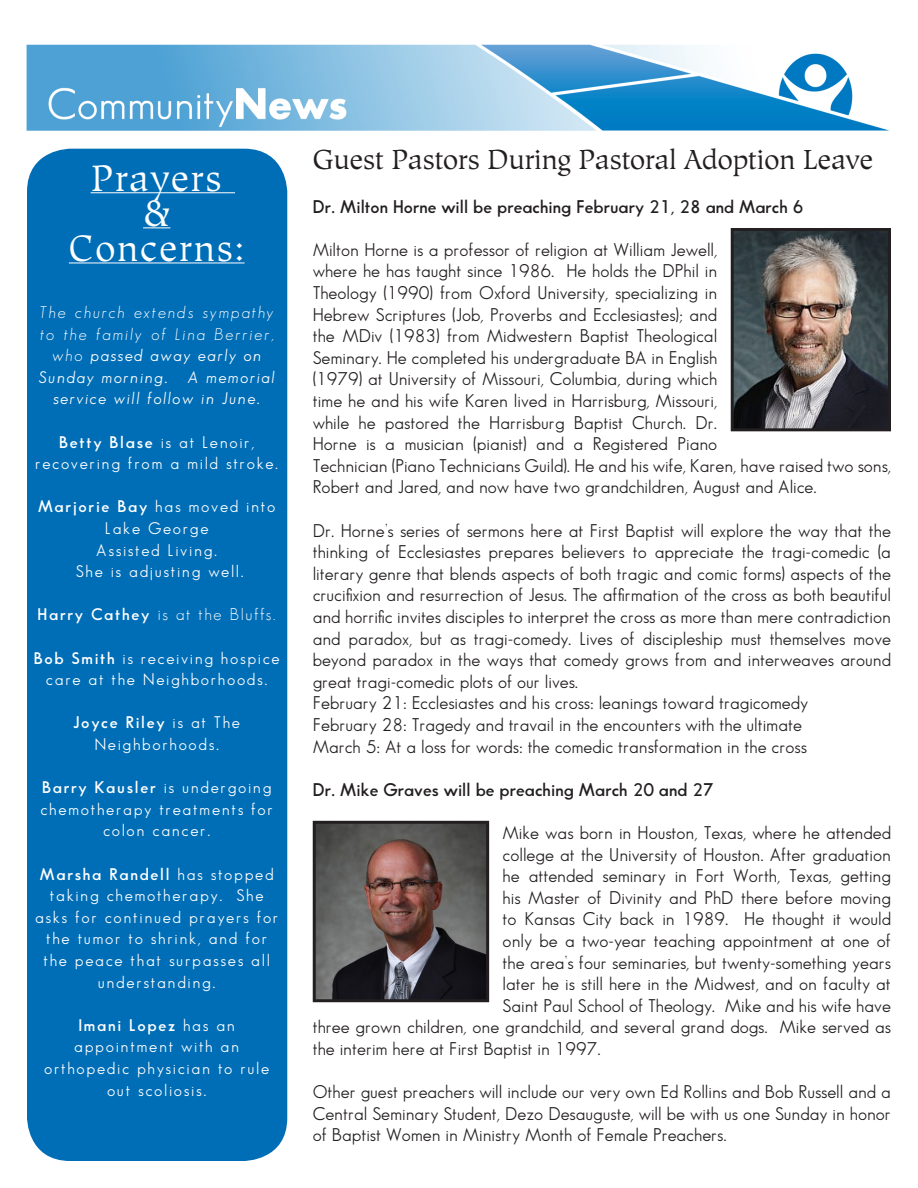
<style>
.page{position:relative;width:918px;height:1188px;background:#fff}
.page>*{position:absolute;margin:0;border:0;box-sizing:border-box;transform-origin:0 0}
.t1{font:36px "Glossary S Si";letter-spacing:.05em;color:#fff}
.t2{font:27px "Glossary S Si";color:#231f20}
.t3{font:18px/21.6px "Sans Serif Book FLF";color:#231f20;text-align:justify}
.t4{font:600 18px "Sans Serif FLF";color:#231f20}
.t5{font:16.5px/21.6px "Sans Serif Book FLF";letter-spacing:.1em;color:#fff;text-align:center}
.t6{font:italic 16.5px/21.6px "Sans Serif Book FLF";letter-spacing:.1em;color:#fff;text-align:center}
.t7{font:16.5px "Sans Serif FLF";letter-spacing:.1em;color:#fff}
.s1{font-family:"Sans Serif FLF"}
.s2{font-family:"Sans Serif FLF";font-weight:600}
.s3{font-weight:600}
</style>
<div class="page">
<img style="left:26px;top:44px;width:863px;height:105px">
<div style="left:27px;top:149px;width:260px;height:1012px;background:#006eb6;border-radius:43px"></div>
<hr style="left:91px;top:192px;width:144px;height:1px;background:#fff">
<svg style="left:143px;top:227px;width:27px;height:1px"></svg>
<hr style="left:69px;top:263px;width:176px;height:1px;background:#fff">
<img style="left:317px;top:825px;width:168px;height:173px">
<div style="left:313px;top:821px;width:176px;height:181px;border:3px solid #231f20"></div>
<img style="left:735px;top:232px;width:152px;height:195px">
<div style="left:731px;top:228px;width:160px;height:203px;border:3px solid #231f20"></div>
<p class="t1" style="left:91px;top:157px;width:132px">Prayers</p>
<p class="t1" style="left:143px;top:192px;width:29px">&amp;</p>
<p class="t1" style="left:69px;top:227px;width:177px">Concerns:</p>
<p class="t6" style="left:39px;top:301px;width:238px"><span class="s1">The church extends sympathy to the family of Lina Berrier, who</span> passed away early on<br>Sunday morning. A memorial service will follow in June.</p>
<p class="t5" style="left:35px;top:431px;width:245px"><span class="s2">Betty Blase</span> is at Lenoir, recovering from a mild stroke.</p>
<p class="t5" style="left:38px;top:496px;width:239px"><span class="s2">Marjorie Bay</span> has moved into<br>Lake George</p>
<p class="t5" style="left:96px;top:539px;width:122px">Assisted Living.</p>
<p class="t5" style="left:76px;top:560px;width:170px">She is adjusting well.</p>
<p class="t7" style="left:38px;top:605px;width:240px"><span class="s3">Harry Cathey</span> is at the Bluffs.</p>
<p class="t5" style="left:34px;top:647px;width:248px"><span class="s2">Bob Smith</span> is receiving hospice care at the Neighborhoods.</p>
<p class="t5" style="left:73px;top:712px;width:168px"><span class="s2">Joyce Riley</span> is at The<br>Neighborhoods.</p>
<p class="t5" style="left:40px;top:776px;width:234px"><span class="s2">Barry Kausler</span> is undergoing chemotherapy treatments for colon cancer.</p>
<p class="t5" style="left:35px;top:863px;width:245px"><span class="s2">Marsha Randell</span> has stopped taking chemotherapy. She asks for continued prayers for the tumor to shrink, and for the peace that surpasses all understanding.</p>
<p class="t5" style="left:44px;top:1014px;width:227px"><span class="s2">Imani Lopez</span> has an appointment with an orthopedic physician to rule out scoliosis.</p>
<p class="t2" style="left:313px;top:144px;width:562px">Guest Pastors During Pastoral Adoption Leave</p>
<p class="t4" style="left:313px;top:196px;width:492px">Dr. Milton Horne will be preaching February 21, 28 and March 6</p>
<p class="t3" style="left:313px;top:239px;width:580px;text-align:left">Milton Horne is a professor of religion at William Jewell,<br>where he has taught since 1986. He holds the DPhil in<br>Theology (1990) from Oxford University, specializing in<br>Hebrew Scriptures (Job, Proverbs and Ecclesiastes); and<br>the MDiv (1983) from Midwestern Baptist Theological<br>Seminary. He completed his undergraduate BA in English<br>(1979) at University of Missouri, Columbia, during which<br>time he and his wife Karen lived in Harrisburg, Missouri,<br>while he pastored the Harrisburg Baptist Church. Dr.<br>Horne is a musician (pianist) and a Registered Piano<br>Technician (Piano Technicians Guild). He and his wife, Karen, have raised two sons, Robert and Jared, and now have two grandchildren, August and Alice.</p>
<p class="t3" style="left:313px;top:519px;width:580px">Dr. Horne’s series of sermons here at First Baptist will explore the way that the thinking of Ecclesiastes prepares believers to appreciate the tragi-comedic (a literary genre that blends aspects of both tragic and comic forms) aspects of the crucifixion and resurrection of Jesus. The affirmation of the cross as both beautiful and horrific invites disciples to interpret the cross as more than mere contradiction and paradox, but as tragi-comedy. Lives of discipleship must themselves move beyond paradox in the ways that comedy grows from and interweaves around great tragi-comedic plots of our lives.</p>
<p class="t3" style="left:313px;top:692px;width:497px">February 21: Ecclesiastes and his cross: leanings toward tragicomedy</p>
<p class="t3" style="left:313px;top:714px;width:491px">February 28: Tragedy and travail in the encounters with the ultimate</p>
<p class="t3" style="left:313px;top:735px;width:496px">March 5: At a loss for words: the comedic transformation in the cross</p>
<p class="t4" style="left:313px;top:779px;width:403px">Dr. Mike Graves will be preaching March 20 and 27</p>
<p class="t3" style="left:503px;top:822px;width:390px">Mike was born in Houston, Texas, where he attended</p>
<p class="t3" style="left:503px;top:843px;width:390px">college at the University of Houston. After graduation</p>
<p class="t3" style="left:503px;top:865px;width:390px">he attended seminary in Fort Worth, Texas, getting</p>
<p class="t3" style="left:503px;top:887px;width:390px">his Master of Divinity and PhD there before moving</p>
<p class="t3" style="left:503px;top:908px;width:390px">to Kansas City back in 1989. He thought it would</p>
<p class="t3" style="left:503px;top:930px;width:390px">only be a two-year teaching appointment at one of</p>
<p class="t3" style="left:503px;top:951px;width:390px">the area’s four seminaries, but twenty-something years</p>
<p class="t3" style="left:503px;top:973px;width:390px">later he is still here in the Midwest, and on faculty at</p>
<p class="t3" style="left:503px;top:995px;width:390px">Saint Paul School of Theology. Mike and his wife have</p>
<p class="t3" style="left:313px;top:1016px;width:580px">three grown children, one grandchild, and several grand dogs. Mike served as</p>
<p class="t3" style="left:313px;top:1038px;width:290px">the interim here at First Baptist in 1997.</p>
<p class="t3" style="left:313px;top:1081px;width:580px">Other guest preachers will include our very own Ed Rollins and Bob Russell and a Central Seminary Student, Dezo Desauguste, will be with us one Sunday in honor of Baptist Women in Ministry Month of Female Preachers.</p>
</div>
